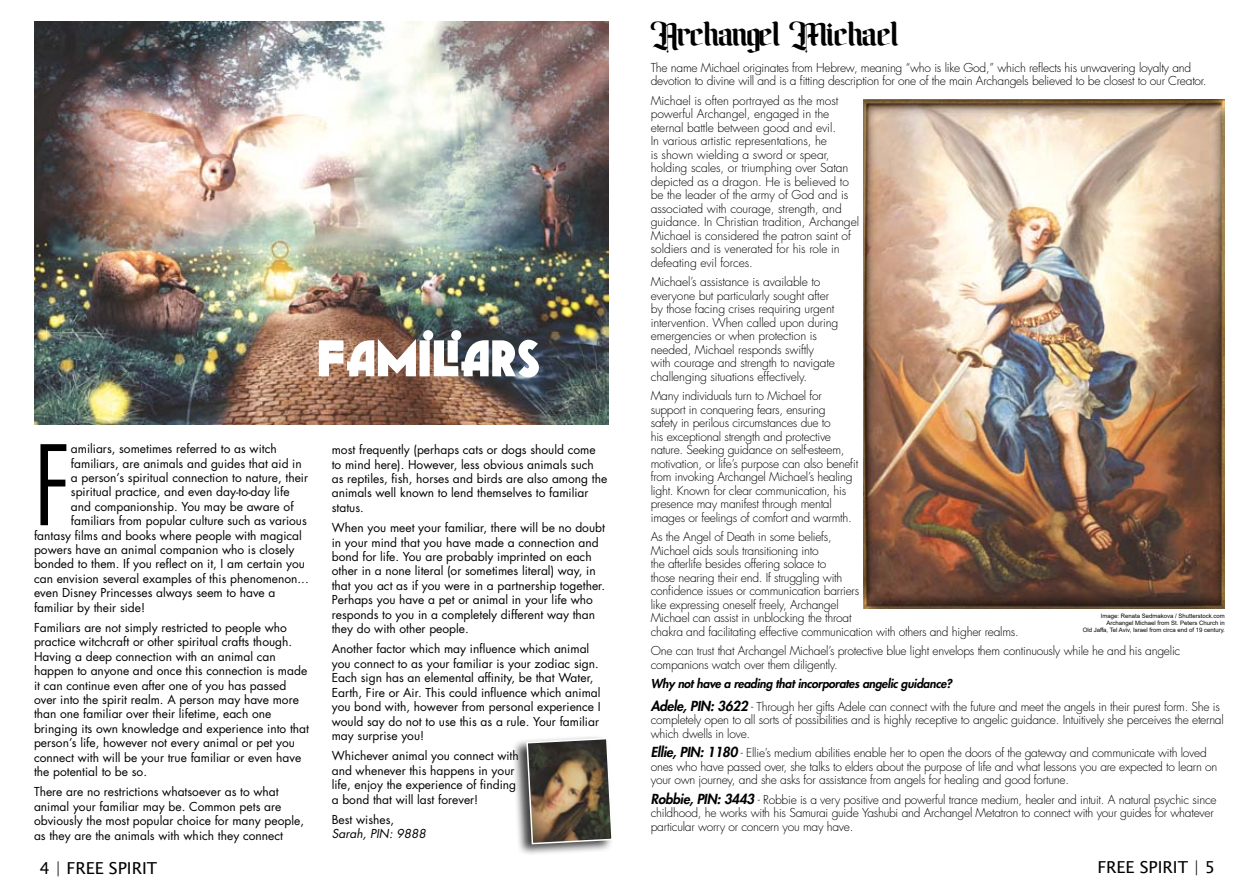
<style>
.page{position:relative;width:1259px;height:893px;background:#fff}
.page>*{position:absolute;margin:0;border:0;box-sizing:border-box;transform-origin:0 0}
.t1{font:300 condensed 107.55px "Futura Std";color:#000}
.t2{font:800 51px "Geomancy";color:#fff}
.t3{font:31.5px "Amika Blackletter";letter-spacing:-.02em;color:#000}
.t4{font:16.5px "Lucida Sans Unicode";color:#000}
.t5{font:300 12px/13.5px "Futura Std";letter-spacing:-.02em;color:#000}
.t6{font:12px/14.4px "Futura Std";color:#000}
.t7{font:italic 12px "Futura Std";color:#000}
.t8{font:6px/7.2px "Arial";color:#000;text-align:right}
.s1{font-weight:800;font-style:italic}
.s2{font-weight:800;font-style:italic;font-size:13.5px}
</style>
<div class="page">
<img style="left:34px;top:21px;width:574px;height:403px">
<div style="left:511px;top:734px;width:102px;height:122px;background:#000;opacity:.75"></div>
<img style="left:525px;top:737px;width:88px;height:108px">
<div style="left:861px;top:97px;width:365px;height:512px;background:#000;opacity:.5"></div>
<h2 class="t2" style="left:319px;top:320px;width:225px">FAMILIARS</h2>
<h1 class="t1" style="left:34px;top:422px;width:38px">F</h1>
<p class="t6" style="left:71px;top:442px;width:207px">amiliars, sometimes referred to as witch</p>
<p class="t6" style="left:71px;top:456px;width:232px">familiars, are animals and guides that aid in</p>
<p class="t6" style="left:71px;top:470px;width:239px">a person’s spiritual connection to nature, their</p>
<p class="t6" style="left:71px;top:485px;width:220px">spiritual practice, and even day-to-day life</p>
<p class="t6" style="left:71px;top:499px;width:224px">and companionship. You may be aware of</p>
<p class="t6" style="left:71px;top:514px;width:237px">familiars from popular culture such as various</p>
<p class="t6" style="left:34px;top:528px;width:269px">fantasy films and books where people with magical</p>
<p class="t6" style="left:34px;top:542px;width:262px">powers have an animal companion who is closely</p>
<p class="t6" style="left:34px;top:557px;width:272px">bonded to them. If you reflect on it, I am certain you</p>
<p class="t6" style="left:34px;top:571px;width:276px">can envision several examples of this phenomenon...</p>
<p class="t6" style="left:34px;top:586px;width:243px">even Disney Princesses always seem to have a</p>
<p class="t6" style="left:34px;top:600px;width:113px">familiar by their side!</p>
<p class="t6" style="left:34px;top:620px;width:276px">Familiars are not simply restricted to people who practice witchcraft or other spiritual crafts though.<br>Having a deep connection with an animal can happen to anyone and once this connection is made it can continue even after one of you has passed over into the spirit realm. A person may have more than one familiar over their lifetime, each one bringing its own knowledge and experience into that person’s life, however not every animal or pet you connect with will be your true familiar or even have the potential to be so.</p>
<p class="t6" style="left:34px;top:785px;width:271px">There are no restrictions whatsoever as to what animal your familiar may be. Common pets are obviously the most popular choice for many people, as they are the animals with which they connect</p>
<h3 class="t4" style="left:40px;top:855px;width:119px">4 | FREE SPIRIT</h3>
<p class="t6" style="left:332px;top:443px;width:277px">most frequently (perhaps cats or dogs should come to mind here). However, less obvious animals such as reptiles, fish, horses and birds are also among the animals well known to lend themselves to familiar status.</p>
<p class="t6" style="left:332px;top:521px;width:275px">When you meet your familiar, there will be no doubt in your mind that you have made a connection and bond for life. You are probably imprinted on each other in a none literal (or sometimes literal) way, in that you act as if you were in a partnership together.<br>Perhaps you have a pet or animal in your life who responds to you in a completely different way than they do with other people.</p>
<p class="t6" style="left:332px;top:642px;width:270px">Another factor which may influence which animal you connect to as your familiar is your zodiac sign.<br>Each sign has an elemental affinity, be that Water, Earth, Fire or Air. This could influence which animal you bond with, however from personal experience I would say do not to use this as a rule. Your familiar may surprise you!</p>
<p class="t6" style="left:332px;top:749px;width:188px">Whichever animal you connect with and whenever this happens in your life, enjoy the experience of finding a bond that will last forever!</p>
<p class="t6" style="left:332px;top:812px;width:64px">Best wishes,</p>
<p class="t7" style="left:332px;top:826px;width:96px">Sarah, PIN: 9888</p>
<h3 class="t3" style="left:651px;top:16px;width:250px">Archangel Michael</h3>
<p class="t5" style="left:651px;top:61px;width:557px">The name Michael originates from Hebrew, meaning “who is like God,” which reflects his unwavering loyalty and devotion to divine will and is a fitting description for one of the main Archangels believed to be closest to our Creator.</p>
<p class="t5" style="left:651px;top:94px;width:210px">Michael is often portrayed as the most powerful Archangel, engaged in the eternal battle between good and evil.<br>In various artistic representations, he<br>is shown wielding a sword or spear, holding scales, or triumphing over Satan depicted as a dragon. He is believed to be the leader of the army of God and is associated with courage, strength, and guidance. In Christian tradition, Archangel Michael is considered the patron saint of soldiers and is venerated for his role in defeating evil forces.</p>
<p class="t5" style="left:651px;top:276px;width:189px">Michael’s assistance is available to everyone but particularly sought after by those facing crises requiring urgent intervention. When called upon during emergencies or when protection is needed, Michael responds swiftly<br>with courage and strength to navigate challenging situations effectively.</p>
<p class="t5" style="left:651px;top:390px;width:209px">Many individuals turn to Michael for support in conquering fears, ensuring<br>safety in perilous circumstances due to<br>his exceptional strength and protective nature. Seeking guidance on self-esteem, motivation, or life’s purpose can also benefit from invoking Archangel Michael’s healing light. Known for clear communication, his presence may manifest through mental images or feelings of comfort and warmth.</p>
<p class="t5" style="left:651px;top:531px;width:369px">As the Angel of Death in some beliefs,<br>Michael aids souls transitioning into<br>the afterlife besides offering solace to<br>those nearing their end. If struggling with<br>confidence issues or communication barriers<br>like expressing oneself freely, Archangel<br>Michael can assist in unblocking the throat<br>chakra and facilitating effective communication with others and higher realms.</p>
<p class="t5" style="left:651px;top:645px;width:531px">One can trust that Archangel Michael’s protective blue light envelops them continuously while he and his angelic companions watch over them diligently.</p>
<p class="t5" style="left:651px;top:673px;width:571px;line-height:22.5px"><span class="s1">Why not have a reading that incorporates angelic guidance?<br></span><span class="s2">Adele, PIN: 3622</span> - Through her gifts Adele can connect with the future and meet the angels in their purest form. She is</p>
<p class="t5" style="left:651px;top:714px;width:574px">completely open to all sorts of possibilities and is highly receptive to angelic guidance. Intuitively she perceives the eternal which dwells in love.</p>
<p class="t5" style="left:651px;top:747px;width:568px"><span class="s2">Ellie, PIN: 1180</span> - Ellie’s medium abilities enable her to open the doors of the gateway and communicate with loved ones who have passed over, she talks to elders about the purpose of life and what lessons you are expected to learn on your own journey, and she asks for assistance from angels for healing and good fortune.</p>
<p class="t5" style="left:651px;top:793px;width:567px"><span class="s2">Robbie, PIN: 3443</span> - Robbie is a very positive and powerful trance medium, healer and intuit. A natural psychic since childhood, he works with his Samurai guide Yashubi and Archangel Metatron to connect with your guides for whatever particular worry or concern you may have.</p>
<h3 class="t4" style="left:1097px;top:854px;width:119px">FREE SPIRIT | 5</h3>
<p class="t8" style="left:1082px;top:612px;width:144px">Image: Renata Sedmakova / Shutterstock.com<br>Archangel Michael from St. Peters Church in<br>Old Jaffa, Tel Aviv, Israel from circa end of 19 century.</p>
</div>
